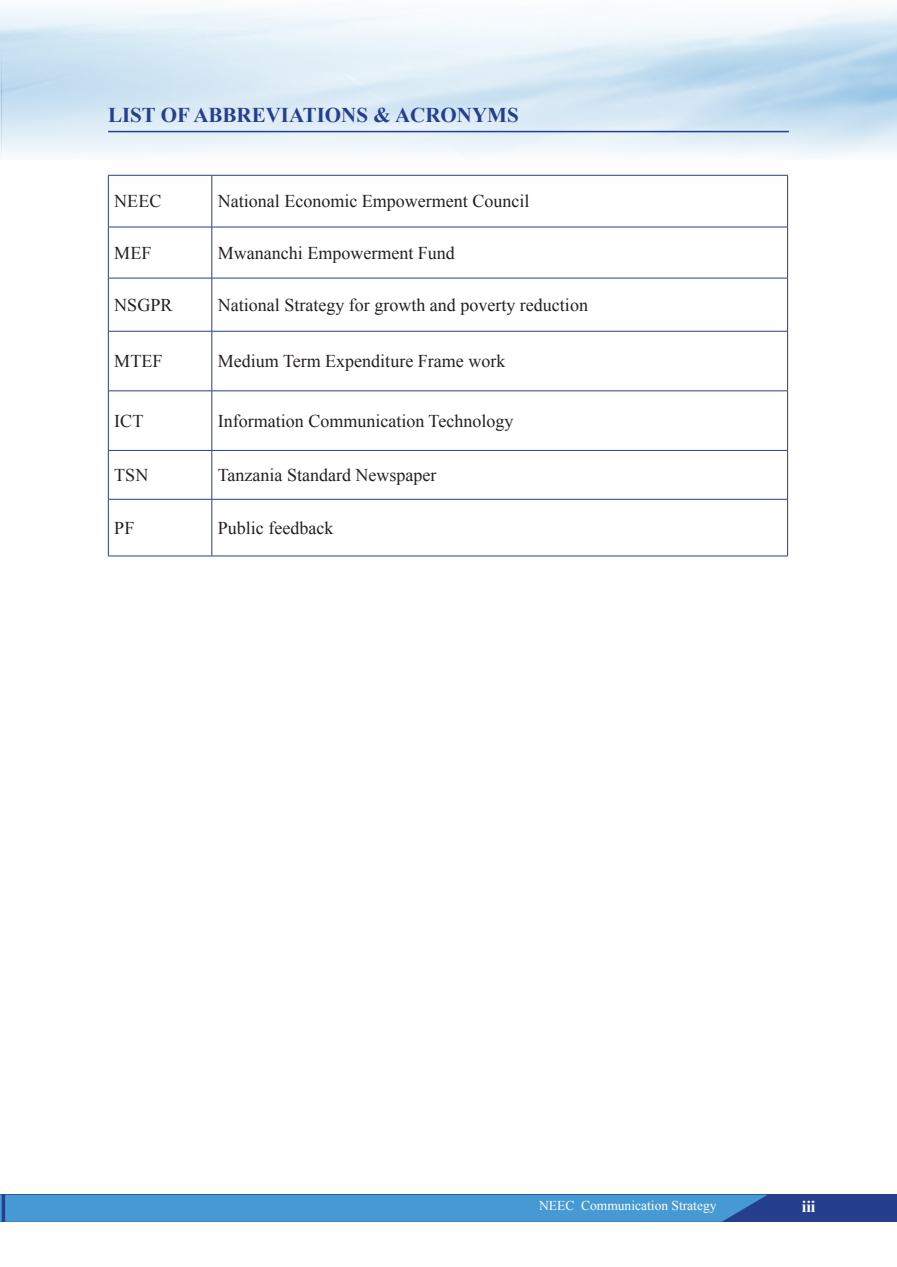
<style>
.page{position:relative;width:897px;height:1267px;background:#fff}
.page>*{position:absolute;margin:0;border:0;box-sizing:border-box;transform-origin:0 0}
.t1{font:700 21px "Times New Roman";color:#253f8e}
.t2{font:18px "Times New Roman";color:#231f20}
.t3{font:700 16.5px "Times New Roman";color:#fff}
.t4{font:13.5px "Times New Roman";color:#fff}
</style>
<div class="page">
<div style="left:2px;top:1194px;width:894px;height:27px;background:#253f8e"></div>
<svg style="left:0;top:1194px;width:767px;height:27px;background:#4494ce"></svg>
<img style="left:0;top:6px;width:896px;height:176px">
<hr style="left:108px;top:131px;width:680px;height:1px;background:#253f8e">
<hr style="left:108px;top:175px;width:104px;height:1px;background:#253f8e">
<hr style="left:108px;top:175px;width:1px;height:52px;background:#253f8e">
<hr style="left:212px;top:175px;width:575px;height:1px;background:#253f8e">
<hr style="left:211px;top:175px;width:1px;height:52px;background:#253f8e">
<hr style="left:787px;top:175px;width:1px;height:52px;background:#253f8e">
<hr style="left:108px;top:227px;width:104px;height:1px;background:#253f8e">
<hr style="left:108px;top:227px;width:1px;height:51px;background:#253f8e">
<hr style="left:212px;top:227px;width:575px;height:1px;background:#253f8e">
<hr style="left:211px;top:227px;width:1px;height:51px;background:#253f8e">
<hr style="left:787px;top:227px;width:1px;height:51px;background:#253f8e">
<hr style="left:108px;top:278px;width:104px;height:1px;background:#253f8e">
<hr style="left:108px;top:278px;width:1px;height:53px;background:#253f8e">
<hr style="left:212px;top:278px;width:575px;height:1px;background:#253f8e">
<hr style="left:211px;top:278px;width:1px;height:53px;background:#253f8e">
<hr style="left:787px;top:278px;width:1px;height:53px;background:#253f8e">
<hr style="left:108px;top:331px;width:104px;height:1px;background:#253f8e">
<hr style="left:108px;top:331px;width:1px;height:59px;background:#253f8e">
<hr style="left:212px;top:331px;width:575px;height:1px;background:#253f8e">
<hr style="left:211px;top:331px;width:1px;height:59px;background:#253f8e">
<hr style="left:787px;top:331px;width:1px;height:59px;background:#253f8e">
<hr style="left:108px;top:390px;width:104px;height:1px;background:#253f8e">
<hr style="left:108px;top:391px;width:1px;height:59px;background:#253f8e">
<hr style="left:212px;top:390px;width:575px;height:1px;background:#253f8e">
<hr style="left:211px;top:391px;width:1px;height:59px;background:#253f8e">
<hr style="left:787px;top:391px;width:1px;height:59px;background:#253f8e">
<hr style="left:108px;top:450px;width:104px;height:1px;background:#253f8e">
<hr style="left:108px;top:450px;width:1px;height:49px;background:#253f8e">
<hr style="left:212px;top:450px;width:575px;height:1px;background:#253f8e">
<hr style="left:211px;top:450px;width:1px;height:49px;background:#253f8e">
<hr style="left:787px;top:450px;width:1px;height:49px;background:#253f8e">
<hr style="left:108px;top:499px;width:104px;height:1px;background:#253f8e">
<hr style="left:108px;top:499px;width:1px;height:56px;background:#253f8e">
<hr style="left:212px;top:499px;width:575px;height:1px;background:#253f8e">
<hr style="left:211px;top:499px;width:1px;height:56px;background:#253f8e">
<hr style="left:787px;top:499px;width:1px;height:56px;background:#253f8e">
<hr style="left:108px;top:555px;width:104px;height:1px;background:#253f8e">
<hr style="left:212px;top:555px;width:575px;height:1px;background:#253f8e">
<p class="t1" style="left:108px;top:101px;width:412px">LIST OF ABBREVIATIONS &amp; ACRONYMS</p>
<p class="t2" style="left:114px;top:189px;width:48px">NEEC</p>
<p class="t2" style="left:218px;top:189px;width:313px">National Economic Empowerment Council</p>
<p class="t2" style="left:114px;top:241px;width:39px">MEF</p>
<p class="t2" style="left:218px;top:241px;width:238px">Mwananchi Empowerment Fund</p>
<p class="t2" style="left:114px;top:293px;width:60px">NSGPR</p>
<p class="t2" style="left:218px;top:293px;width:371px">National Strategy for growth and poverty reduction</p>
<p class="t2" style="left:114px;top:349px;width:50px">MTEF</p>
<p class="t2" style="left:218px;top:349px;width:289px">Medium Term Expenditure Frame work</p>
<p class="t2" style="left:114px;top:409px;width:30px">ICT</p>
<p class="t2" style="left:218px;top:409px;width:297px">Information Communication Technology</p>
<p class="t2" style="left:114px;top:463px;width:36px">TSN</p>
<p class="t2" style="left:218px;top:463px;width:220px">Tanzania Standard Newspaper</p>
<p class="t2" style="left:114px;top:515px;width:22px">PF</p>
<p class="t2" style="left:218px;top:515px;width:117px">Public feedback</p>
<p class="t4" style="left:539px;top:1196px;width:179px">NEEC Communication Strategy</p>
<p class="t3" style="left:801px;top:1195px;width:15px">iii</p>
</div>
